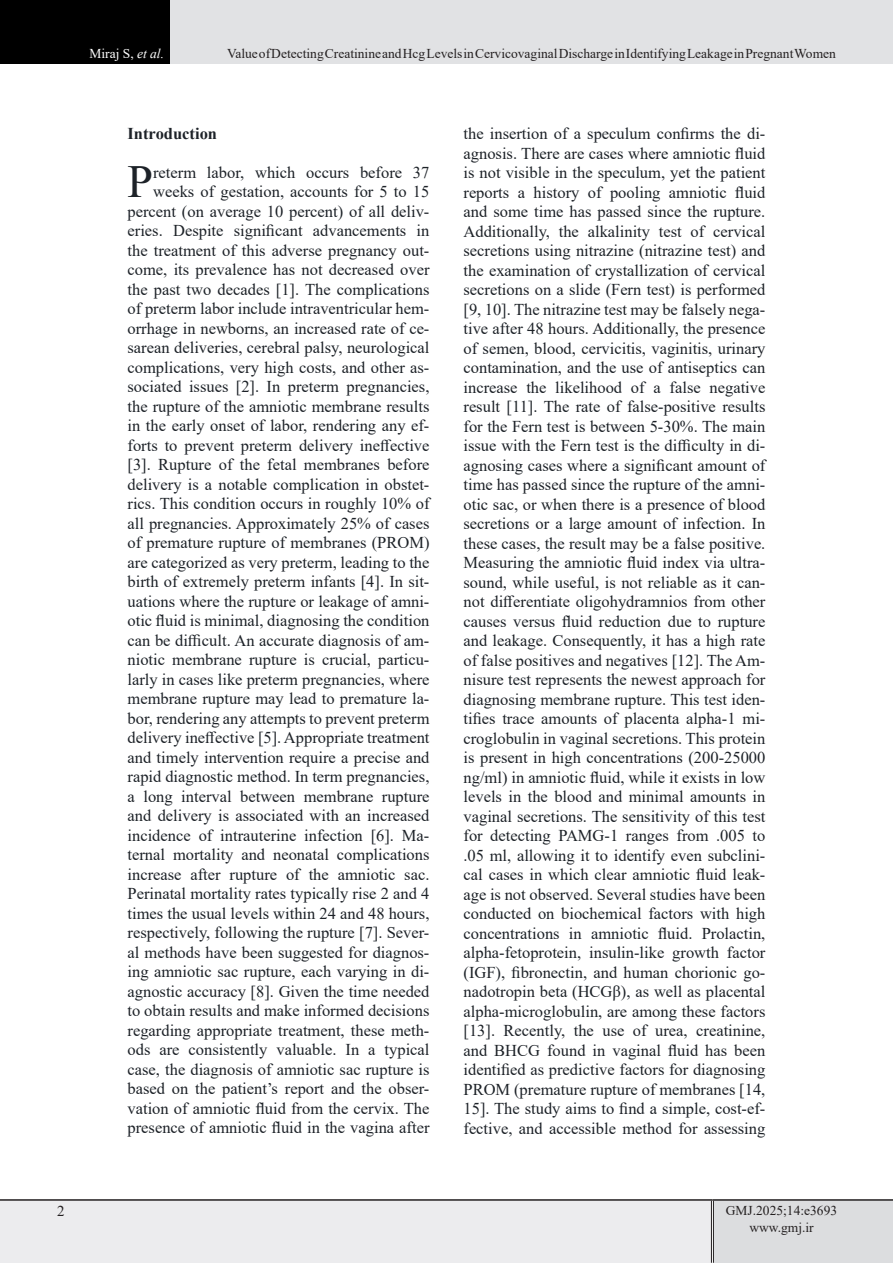
<style>
.page{position:relative;width:893px;height:1263px;background:#fff}
.page>*{position:absolute;margin:0;border:0;box-sizing:border-box;transform-origin:0 0}
.t1{font:45.9px "Times New Roman";color:#1d2228}
.t2{font:16.5px/19.5px "Times New Roman";color:#1d2228;text-align:right}
.t3{font:700 16.5px "Times New Roman";color:#1d2228}
.t4{font:15px "Times New Roman";color:#231f20}
.lllllllllllllll{font:13.5px "Times New Roman";color:#231f20}
.t5{font:13.5px "Times New Roman";color:#fff}
.s1{font-style:italic}
</style>
<div class="page">
<div style="left:0;top:0;width:170px;height:64px;background:#000"></div>
<div style="left:170px;top:0;width:723px;height:64px;background:#e1e2e4"></div>
<div style="left:0;top:1200px;width:712px;height:63px;background:#ececee"></div>
<div style="left:712px;top:1200px;width:181px;height:63px;background:#dcdddf"></div>
<hr style="left:711px;top:1201px;width:3px;height:62px;background:#fff">
<hr style="left:711px;top:1201px;width:1px;height:62px;background:#231f20">
<hr style="left:713px;top:1201px;width:1px;height:62px;background:#231f20">
<hr style="left:0;top:1199px;width:712px;height:2px;background:#231f20">
<hr style="left:712px;top:1199px;width:181px;height:2px;background:#231f20">
<p class="t5" style="left:89px;top:44px;width:76px">Miraj S, <span class="s1">et al.</span></p>
<p class="lllllllllllllll" style="left:227px;top:44px;width:610px">Value of Detecting Creatinine and Hcg Levels in Cervicovaginal Discharge in Identifying Leakage in Pregnant Women</p>
<p class="t3" style="left:128px;top:121px;width:91px">Introduction</p>
<p class="t1" style="left:128px;top:149px;width:27px">P</p>
<p class="t2" style="left:128px;top:162px;width:303px">reterm labor, which occurs before 37 weeks of gestation, accounts for 5 to 15 percent (on average 10 percent) of all deliv&shy;eries. Despite significant advancements in the treatment of this adverse pregnancy out&shy;come, its prevalence has not decreased over the past two decades [1]. The complications of preterm labor include intraventricular hem&shy;orrhage in newborns, an increased rate of ce&shy;sarean deliveries, cerebral palsy, neurological complications, very high costs, and other as&shy;sociated issues [2]. In preterm pregnancies, the rupture of the amniotic membrane results in the early onset of labor, rendering any ef&shy;forts to prevent preterm delivery ineffective [3]. Rupture of the fetal membranes before delivery is a notable complication in obstet&shy;rics. This condition occurs in roughly 10% of all pregnancies. Approximately 25% of cases of premature rupture of membranes (PROM) are categorized as very preterm, leading to the birth of extremely preterm infants [4]. In sit&shy;uations where the rupture or leakage of amni&shy;otic fluid is minimal, diagnosing the condition can be difficult. An accurate diagnosis of am&shy;niotic membrane rupture is crucial, particu&shy;larly in cases like preterm pregnancies, where membrane rupture may lead to premature la&shy;bor, rendering any attempts to prevent preterm delivery ineffective [5]. Appropriate treatment and timely intervention require a precise and rapid diagnostic method. In term pregnancies, a long interval between membrane rupture and delivery is associated with an increased incidence of intrauterine infection [6]. Ma&shy;ternal mortality and neonatal complications increase after rupture of the amniotic sac.<br>Perinatal mortality rates typically rise 2 and 4 times the usual levels within 24 and 48 hours, respectively, following the rupture [7]. Sever&shy;al methods have been suggested for diagnos&shy;ing amniotic sac rupture, each varying in di&shy;agnostic accuracy [8]. Given the time needed to obtain results and make informed decisions regarding appropriate treatment, these meth&shy;ods are consistently valuable. In a typical case, the diagnosis of amniotic sac rupture is based on the patient’s report and the obser&shy;vation of amniotic fluid from the cervix. The presence of amniotic fluid in the vagina after</p>
<p class="t2" style="left:463px;top:123px;width:303px;text-align:justify">the insertion of a speculum confirms the di&shy;agnosis. There are cases where amniotic fluid is not visible in the speculum, yet the patient reports a history of pooling amniotic fluid and some time has passed since the rupture.<br>Additionally, the alkalinity test of cervical secretions using nitrazine (nitrazine test) and the examination of crystallization of cervical secretions on a slide (Fern test) is performed [9, 10]. The nitrazine test may be falsely nega&shy;tive after 48 hours. Additionally, the presence of semen, blood, cervicitis, vaginitis, urinary contamination, and the use of antiseptics can increase the likelihood of a false negative result [11]. The rate of false-positive results for the Fern test is between 5-30%. The main issue with the Fern test is the difficulty in di&shy;agnosing cases where a significant amount of time has passed since the rupture of the amni&shy;otic sac, or when there is a presence of blood secretions or a large amount of infection. In these cases, the result may be a false positive.<br>Measuring the amniotic fluid index via ultra&shy;sound, while useful, is not reliable as it can&shy;not differentiate oligohydramnios from other causes versus fluid reduction due to rupture and leakage. Consequently, it has a high rate of false positives and negatives [12]. The Am&shy;nisure test represents the newest approach for diagnosing membrane rupture. This test iden&shy;tifies trace amounts of placenta alpha-1 mi&shy;croglobulin in vaginal secretions. This protein is present in high concentrations (200-25000 ng/ml) in amniotic fluid, while it exists in low levels in the blood and minimal amounts in vaginal secretions. The sensitivity of this test for detecting PAMG-1 ranges from .005 to .05 ml, allowing it to identify even subclini&shy;cal cases in which clear amniotic fluid leak&shy;age is not observed. Several studies have been conducted on biochemical factors with high concentrations in amniotic fluid. Prolactin, alpha-fetoprotein, insulin-like growth factor (IGF), fibronectin, and human chorionic go&shy;nadotropin beta (HCGβ), as well as placental alpha-microglobulin, are among these factors [13]. Recently, the use of urea, creatinine, and BHCG found in vaginal fluid has been identified as predictive factors for diagnosing PROM (premature rupture of membranes [14, 15]. The study aims to find a simple, cost-ef&shy;fective, and accessible method for assessing</p>
<p class="t4" style="left:57px;top:1201px;width:9px">2</p>
<p class="lllllllllllllll" style="left:726px;top:1201px;width:113px">GMJ.2025;14:e3693</p>
<p class="lllllllllllllll" style="left:749px;top:1217px;width:66px">www.gmj.ir</p>
</div>
